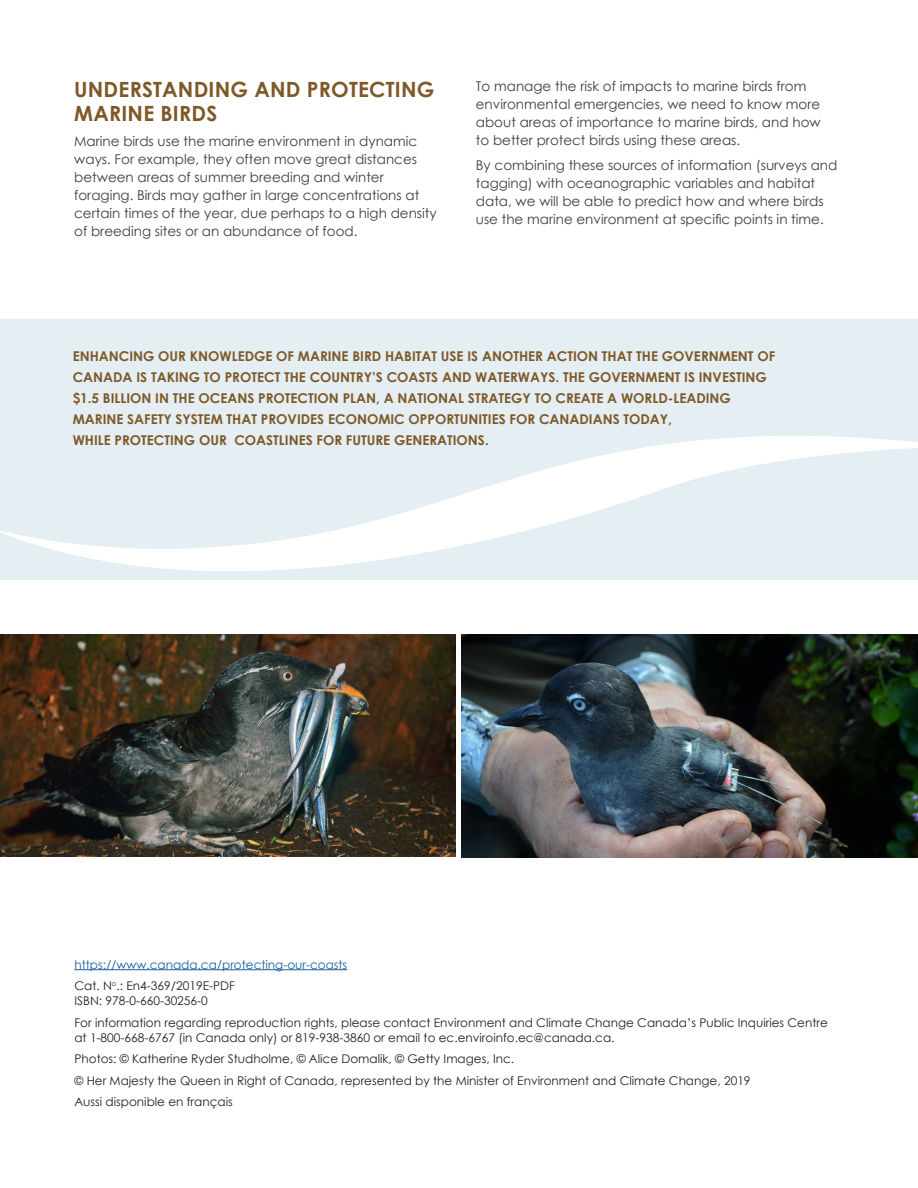
<style>
.page{position:relative;width:918px;height:1188px;background:#fff}
.page>*{position:absolute;margin:0;border:0;box-sizing:border-box;transform-origin:0 0}
.Subtitle{font:700 21px/24px "Century Gothic";letter-spacing:.01em;color:#7e5928}
.Body_text{font:13.5px/18px "Century Gothic";color:#3e3e3f}
.Text_blue{font:700 13.5px/21px "Century Gothic";color:#7e5928}
.Crédit{font:12px/15px "Century Gothic";color:#231f20}
.Crédit-2{font:12px "Century Gothic";color:#175d9e}
</style>
<div class="page">
<hr style="left:74px;top:969px;width:273px;height:1px;background:#175d9e">
<div style="left:0;top:320px;width:918px;height:260px;background:#e5eef3"></div>
<svg style="left:0;top:436px;width:918px;height:135px"></svg>
<img style="left:461px;top:635px;width:457px;height:223px">
<img style="left:0;top:634px;width:455px;height:223px">
<p class="Subtitle" style="left:74px;top:76px;width:362px">UNDERSTANDING AND PROTECTING<br>MARINE BIRDS</p>
<p class="Body_text" style="left:74px;top:131px;width:364px">Marine birds use the marine environment in dynamic ways. For example, they often move great distances between areas of summer breeding and winter foraging. Birds may gather in large concentrations at certain times of the year, due perhaps to a high density of breeding sites or an abundance of food.</p>
<p class="Body_text" style="left:476px;top:77px;width:346px">To manage the risk of impacts to marine birds from environmental emergencies, we need to know more about areas of importance to marine birds, and how to better protect birds using these areas.</p>
<p class="Body_text" style="left:476px;top:156px;width:363px">By combining these sources of information (surveys and tagging) with oceanographic variables and habitat data, we will be able to predict how and where birds use the marine environment at specific points in time.</p>
<p class="Text_blue" style="left:73px;top:345px;width:704px">ENHANCING OUR KNOWLEDGE OF MARINE BIRD HABITAT USE IS ANOTHER ACTION THAT THE GOVERNMENT OF CANADA IS TAKING TO PROTECT THE COUNTRY’S COASTS AND WATERWAYS. THE GOVERNMENT IS INVESTING $1.5 BILLION IN THE OCEANS PROTECTION PLAN, A NATIONAL STRATEGY TO CREATE A WORLD-LEADING MARINE SAFETY SYSTEM THAT PROVIDES ECONOMIC OPPORTUNITIES FOR CANADIANS TODAY,<br>WHILE PROTECTING OUR COASTLINES FOR FUTURE GENERATIONS.</p>
<p class="Crédit-2" style="left:74px;top:956px;width:274px">https://www.canada.ca/protecting-our-coasts</p>
<p class="Crédit" style="left:74px;top:978px;width:162px">Cat. N<sup>o</sup>.: En4-369/2019E-PDF<br>ISBN: 978-0-660-30256-0</p>
<p class="Crédit" style="left:74px;top:1015px;width:755px">For information regarding reproduction rights, please contact Environment and Climate Change Canada’s Public Inquiries Centre at 1-800-668-6767 (in Canada only) or 819-938-3860 or email to ec.enviroinfo.ec@canada.ca.</p>
<p class="Crédit" style="left:74px;top:1051px;width:441px">Photos: © Katherine Ryder Studholme, © Alice Domalik, © Getty Images, Inc.</p>
<p class="Crédit" style="left:74px;top:1072px;width:678px">© Her Majesty the Queen in Right of Canada, represented by the Minister of Environment and Climate Change, 2019</p>
<p class="Crédit" style="left:74px;top:1094px;width:160px">Aussi disponible en français</p>
</div>
